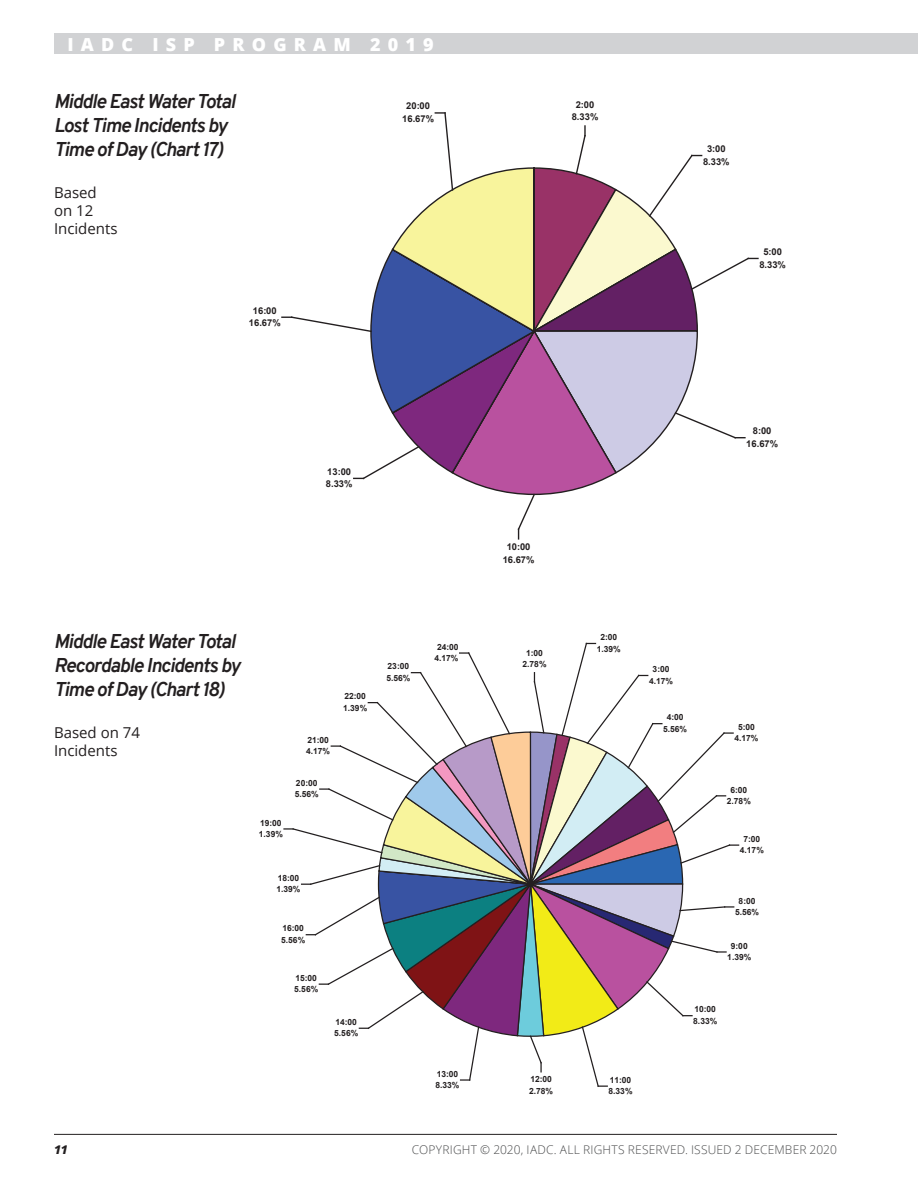
<style>
.page{position:relative;width:918px;height:1188px;background:#fff}
.page>*{position:absolute;margin:0;border:0;box-sizing:border-box;transform-origin:0 0}
.t1{font:italic 700 19.5px/24px "Overpass";letter-spacing:-.045em;color:#231f20}
.t2{font:800 18px "Open Sans";letter-spacing:.4em;color:#fff}
.t3{font:15px/18px "Open Sans";color:#231f20}
.t4{font:300 12px "Open Sans";letter-spacing:.015em;color:#4b4c4d}
.t5{font:italic 800 12px "Open Sans";color:#231f20}
.t6{font:700 9.45px/12.8px "Arial";color:#231f20;text-align:center}
.t7{font:700 8.4px/11.4px "Arial";color:#231f20}
</style>
<div class="page">
<div style="left:54px;top:34px;width:864px;height:20px;background:#d1d2d4"></div>
<hr style="left:54px;top:1134px;width:783px;height:1px;background:#231f20">
<svg style="left:282px;top:112px;width:476px;height:427px"></svg>
<svg style="left:284px;top:642px;width:455px;height:445px"></svg>
<h2 class="t2" style="left:68px;top:31px;width:368px">IADC ISP PROGRAM 2019</h2>
<h1 class="t1" style="left:54px;top:89px;width:183px">Middle East Water Total<br>Lost Time Incidents by<br>Time of Day (Chart 17)</h1>
<h3 class="t3" style="left:54px;top:183px;width:65px">Based on 12<br>Incidents</h3>
<p class="t6" style="left:249px;top:304px;width:33px">16:00<br>16.67%</p>
<p class="t6" style="left:402px;top:100px;width:33px">20:00<br>16.67%</p>
<p class="t6" style="left:572px;top:98px;width:28px">2:00<br>8.33%</p>
<p class="t6" style="left:703px;top:142px;width:28px">3:00<br>8.33%</p>
<p class="t6" style="left:759px;top:245px;width:28px">5:00<br>8.33%</p>
<p class="t6" style="left:326px;top:465px;width:28px;text-align:left">13:00<br>8.33%</p>
<p class="t6" style="left:503px;top:541px;width:33px">10:00<br>16.67%</p>
<p class="t6" style="left:746px;top:424px;width:33px">8:00<br>16.67%</p>
<h1 class="t1" style="left:54px;top:629px;width:188px">Middle East Water Total<br>Recordable Incidents by<br>Time of Day (Chart 18)</h1>
<h3 class="t3" style="left:54px;top:723px;width:88px">Based on 74<br>Incidents</h3>
<p class="t7" style="left:259px;top:817px;width:26px">19:00<br>1.39%</p>
<p class="t7" style="left:306px;top:734px;width:26px">21:00<br>4.17%</p>
<p class="t7" style="left:295px;top:777px;width:26px">20:00<br>5.56%</p>
<p class="t7" style="left:343px;top:691px;width:26px">22:00<br>1.39%</p>
<p class="t7" style="left:277px;top:872px;width:26px">18:00<br>1.39%</p>
<p class="t7" style="left:281px;top:923px;width:26px">16:00<br>5.56%</p>
<p class="t7" style="left:294px;top:972px;width:26px">15:00<br>5.56%</p>
<p class="t7" style="left:334px;top:1016px;width:26px">14:00<br>5.56%</p>
<p class="t7" style="left:386px;top:661px;width:26px">23:00<br>5.56%</p>
<p class="t7" style="left:435px;top:641px;width:26px">24:00<br>4.17%</p>
<p class="t7" style="left:523px;top:647px;width:26px;text-align:center">1:00<br>2.78%</p>
<p class="t7" style="left:597px;top:632px;width:26px;text-align:center">2:00<br>1.39%</p>
<p class="t7" style="left:649px;top:664px;width:26px;text-align:center">3:00<br>4.17%</p>
<p class="t7" style="left:663px;top:712px;width:26px;text-align:center">4:00<br>5.56%</p>
<p class="t7" style="left:734px;top:721px;width:26px;text-align:center">5:00<br>4.17%</p>
<p class="t7" style="left:727px;top:784px;width:26px;text-align:center">6:00<br>2.78%</p>
<p class="t7" style="left:740px;top:833px;width:26px;text-align:center">7:00<br>4.17%</p>
<p class="t7" style="left:735px;top:895px;width:26px;text-align:center">8:00<br>5.56%</p>
<p class="t7" style="left:727px;top:940px;width:26px;text-align:center">9:00<br>1.39%</p>
<p class="t7" style="left:693px;top:1004px;width:26px">10:00<br>8.33%</p>
<p class="t7" style="left:435px;top:1068px;width:26px">13:00<br>8.33%</p>
<p class="t7" style="left:529px;top:1074px;width:26px">12:00<br>2.78%</p>
<p class="t7" style="left:609px;top:1074px;width:26px">11:00<br>8.33%</p>
<h3 class="t5" style="left:54px;top:1141px;width:15px">11</h3>
<h3 class="t4" style="left:412px;top:1142px;width:427px">COPYRIGHT © 2020, IADC. ALL RIGHTS RESERVED. ISSUED 2 DECEMBER 2020</h3>
</div>
